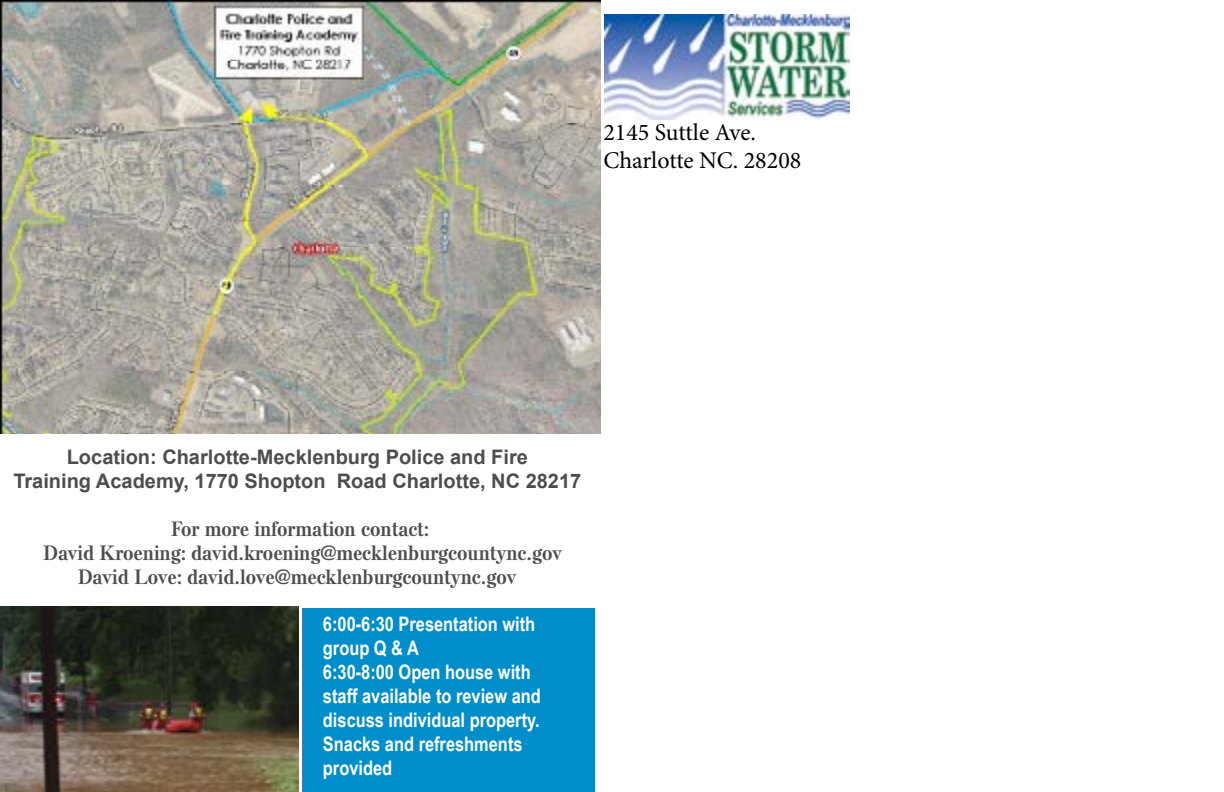
<style>
.page{position:relative;width:1224px;height:792px;background:#fff}
.page>*{position:absolute;margin:0;border:0;box-sizing:border-box;transform-origin:0 0}
.t1{font:24px/28.8px "Minion Pro";letter-spacing:-.005em;color:#000}
.t2{font:700 20px/24px "Arial Narrow";color:#fff}
.t3{font:700 20px/24px "Else NPL";color:#4d4d4f;text-align:center}
.t4{font:700 20px/24px "Arial";color:#4d4d4f;text-align:center}
</style>
<div class="page">
<div style="left:303px;top:608px;width:292px;height:184px;background:#008eca"></div>
<img style="left:605px;top:14px;width:245px;height:106px">
<img style="left:0;top:606px;width:298px;height:186px">
<img style="left:0;top:0;width:600px;height:433px">
<p class="t1" style="left:603px;top:118px;width:200px">2145 Suttle Ave.<br>Charlotte NC. 28208</p>
<p class="t4" style="left:13px;top:446px;width:569px">Location: Charlotte-Mecklenburg Police and Fire<br>Training Academy, 1770 Shopton Road Charlotte, NC 28217</p>
<p class="t3" style="left:44px;top:517px;width:520px">For more information contact:<br>David Kroening: david.kroening@mecklenburgcountync.gov<br>David Love: david.love@mecklenburgcountync.gov</p>
<p class="t2" style="left:323px;top:611px;width:219px">6:00-6:30 Presentation with group Q &amp; A<br>6:30-8:00 Open house with staff available to review and discuss individual property.<br>Snacks and refreshments provided</p>
</div>
